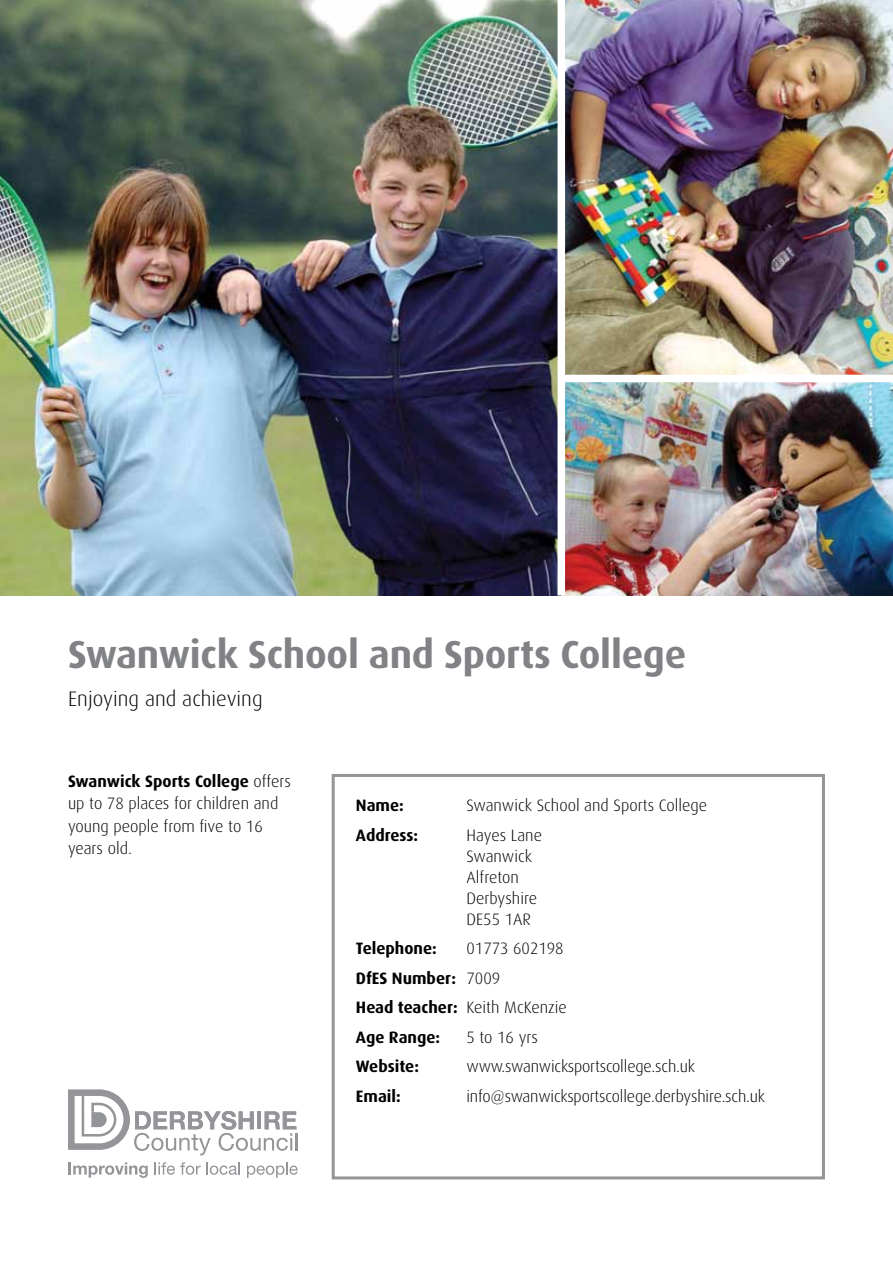
<style>
.page{position:relative;width:893px;height:1263px;background:#fff}
.page>*{position:absolute;margin:0;border:0;box-sizing:border-box;transform-origin:0 0}
.t1{font:700 39px "Dax";letter-spacing:-.005em;color:#808285}
.t2{font:300 21px "Dax";color:#000}
.t3{font:300 16.5px/21px "Dax";letter-spacing:-.005em;color:#000}
.t4{font:700 16.5px/29.5px "Dax";color:#000}
.s1{font-weight:700}
.s2{font-weight:300}
</style>
<div class="page">
<img style="left:0;top:0;width:893px;height:595px">
<div style="left:558px;top:0;width:7px;height:595px;background:#fff"></div>
<div style="left:561px;top:375px;width:332px;height:7px;background:#fff"></div>
<div style="left:332px;top:774px;width:493px;height:405px;border:3px solid #939598"></div>
<svg style="left:68px;top:1162px;width:80px;height:16px"></svg>
<svg style="left:155px;top:1162px;width:46px;height:13px"></svg>
<svg style="left:207px;top:1162px;width:33px;height:13px"></svg>
<svg style="left:247px;top:1162px;width:51px;height:16px"></svg>
<svg style="left:68px;top:1089px;width:230px;height:66px"></svg>
<h1 class="t1" style="left:68px;top:632px;width:620px">Swanwick School and Sports College</h1>
<p class="t2" style="left:68px;top:687px;width:196px">Enjoying and achieving</p>
<p class="t3" style="left:68px;top:770px;width:224px;line-height:22.5px"><span class="s1">Swanwick Sports College</span> offers up to 78 places for children and young people from five to 16 years old.</p>
<p class="t4" style="left:356px;top:791px;width:49px">Name:</p>
<p class="t3" style="left:466px;top:795px;width:242px">Swanwick School and Sports College</p>
<p class="t4" style="left:356px;top:820px;width:64px">Address:</p>
<p class="t3" style="left:466px;top:824px;width:77px">Hayes Lane<br>Swanwick<br>Alfreton<br>Derbyshire<br>DE55 1AR</p>
<p class="t4" style="left:356px;top:934px;width:82px">Telephone:</p>
<p class="t4" style="left:356px;top:934px;width:213px;text-indent:111px"><span class="s2">01773 602198<br></span>DfES Number: <span class="s2">7009<br></span>Head teacher: <span class="s2">Keith McKenzie<br></span>Age Range:</p>
<p class="t3" style="left:466px;top:1026px;width:73px">5 to 16 yrs</p>
<p class="t4" style="left:356px;top:1052px;width:65px">Website:</p>
<p class="t3" style="left:466px;top:1056px;width:230px">www.swanwicksportscollege.sch.uk</p>
<p class="t4" style="left:356px;top:1081px;width:46px">Email:</p>
<p class="t3" style="left:466px;top:1085px;width:300px">info@swanwicksportscollege.derbyshire.sch.uk</p>
</div>
